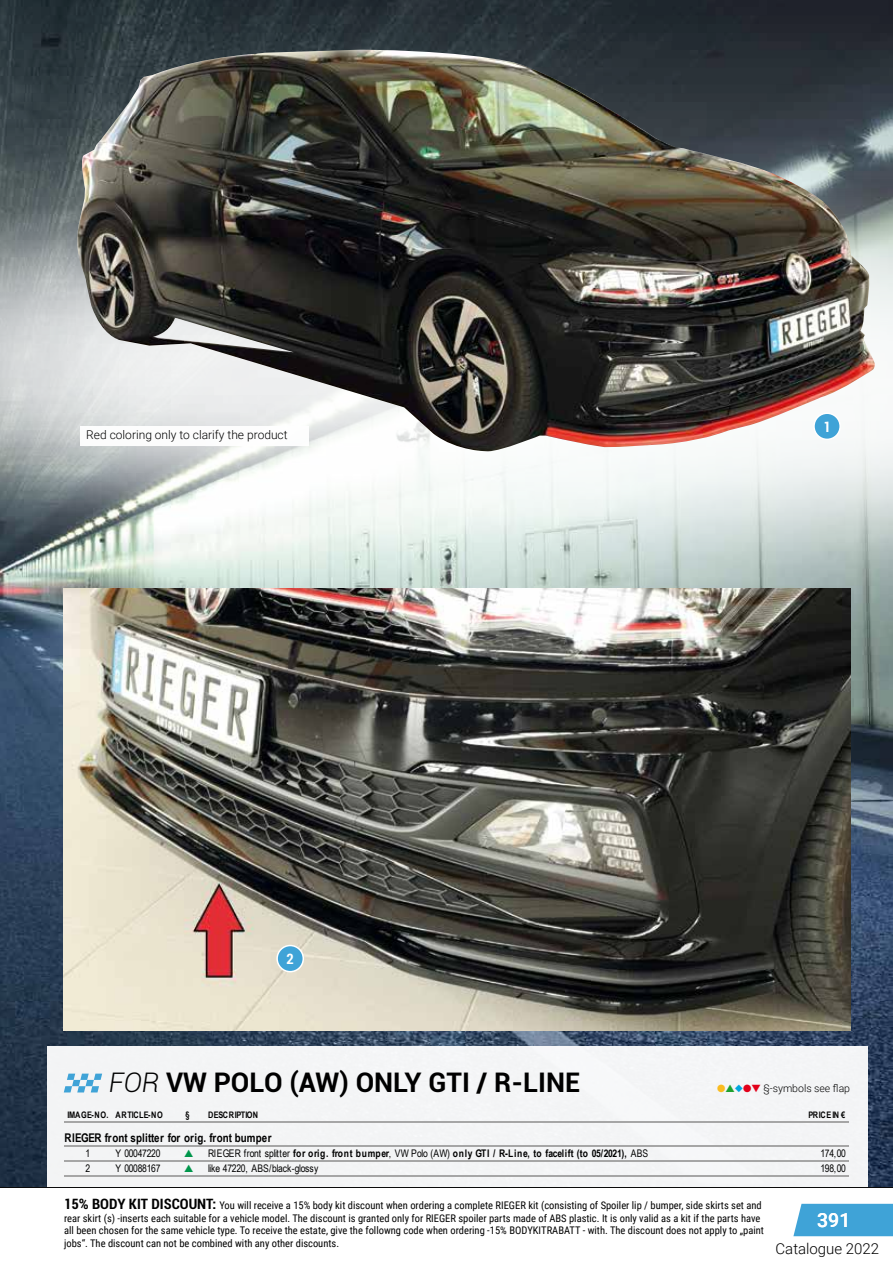
<style>
.page{position:relative;width:893px;height:1263px;background:#fff}
.page>*{position:absolute;margin:0;border:0;box-sizing:border-box;transform-origin:0 0}
.t1{font:700 27px "Roboto";color:#000}
.t2{font:500 19.5px "Roboto";color:#fff}
.t3{font:300 15px "Roboto";color:#000}
.t4{font:700 condensed 15px "Roboto";color:#fff}
.t5{font:700 12px "Arial Narrow";color:#000}
.t6{font:300 12px "Roboto";color:#000}
.t7{font:10.5px/12.6px "Roboto Condensed";color:#000}
.t8{font:10.5px/15px "Arial Narrow";letter-spacing:-.025em;color:#000}
.t9{font:300 10.5px "Roboto";color:#000}
.t10{font:700 9px "Arial Narrow";letter-spacing:.05em;color:#000}
.t11{font:700 9px "Arial Narrow";letter-spacing:-.025em;color:#000}
.t12{font:700 9px "Arial Narrow";color:#000}
.s1{font-weight:300;font-style:italic}
.s2{color:#fabc20}
.s3{color:#1fa12e}
.s4{color:#00a6de}
.s5{color:#e2001a}
.s6{font-weight:700}
.s7{font-family:"Roboto";font-weight:700;font-stretch:condensed;font-size:15px}
</style>
<div class="page">
<hr style="left:0;top:1186px;width:893px;height:2px;background:#000">
<img style="left:0;top:689px;width:893px;height:497px">
<img style="left:0;top:0;width:893px;height:689px">
<div style="left:47px;top:1046px;width:820px;height:140px;background:#f3f5f6"></div>
<svg style="left:64px;top:1073px;width:38px;height:19px"></svg>
<hr style="left:64px;top:1121px;width:785px;height:1px;background:#a6a6a6">
<hr style="left:64px;top:1145px;width:785px;height:1px;background:#a6a6a6">
<hr style="left:64px;top:1160px;width:785px;height:1px;background:#a6a6a6">
<hr style="left:64px;top:1175px;width:785px;height:1px;background:#a6a6a6">
<img style="left:64px;top:588px;width:786px;height:443px">
<img style="left:75px;top:50px;width:802px;height:402px">
<div style="left:277px;top:945px;width:26px;height:27px;background:#3fa3d7;border-radius:50%"></div>
<div style="left:276px;top:945px;width:28px;height:27px;border:2px solid #fff;border-radius:50%"></div>
<div style="left:814px;top:413px;width:26px;height:26px;background:#3fa3d7;border-radius:50%"></div>
<div style="left:813px;top:412px;width:28px;height:28px;border:2px solid #fff;border-radius:50%"></div>
<div style="left:80px;top:426px;width:228px;height:20px;background:#fff"></div>
<div style="left:793px;top:1204px;width:100px;height:32px;background:#3fa3d7"></div>
<p class="t6" style="left:86px;top:427px;width:203px">Red coloring only to clarify the product</p>
<h3 class="t4" style="left:823px;top:417px;width:9px">1</h3>
<h3 class="t4" style="left:286px;top:949px;width:9px">2</h3>
<h1 class="t1" style="left:109px;top:1064px;width:473px"><span class="s1">FOR</span> VW POLO (AW) ONLY GTI / R-LINE</h1>
<p class="t9" style="left:717px;top:1081px;width:134px"><span class="s2">●</span><span class="s3">▲</span><span class="s4">◆</span><span class="s5">●▼</span> §-symbols see flap</p>
<p class="t10" style="left:68px;top:1108px;width:97px">IMAGE-NO. ARTICLE-NO</p>
<p class="t12" style="left:186px;top:1108px;width:6px">§</p>
<p class="t12" style="left:808px;top:1108px;width:38px">PRICE IN €</p>
<p class="t8" style="left:86px;top:1145px;width:6px">1</p>
<p class="t8" style="left:115px;top:1145px;width:47px">Y 00047220</p>
<p class="t8" style="left:820px;top:1145px;width:27px">174,00</p>
<p class="t8" style="left:86px;top:1160px;width:6px">2</p>
<p class="t8" style="left:115px;top:1160px;width:47px">Y 00088167</p>
<p class="t8" style="left:820px;top:1160px;width:27px">198,00</p>
<p class="t11" style="left:208px;top:1108px;width:52px">DESCRIPTION</p>
<p class="t5" style="left:65px;top:1128px;width:208px">RIEGER front splitter for orig. front bumper</p>
<p class="t8" style="left:208px;top:1145px;width:442px">RIEGER front splitter <span class="s6">for orig. front bumper</span>, VW Polo (AW) <span class="s6">only GTI / R-Line, to facelift (to 05/2021),</span> ABS like 47220, ABS/black-glossy</p>
<p class="t7" style="left:64px;top:1198px;width:701px"><span class="s7">15% BODY KIT DISCOUNT:</span> You will receive a 15% body kit discount when ordering a complete RIEGER kit (consisting of Spoiler lip / bumper, side skirts set and rear skirt (s) -inserts each suitable for a vehicle model. The discount is granted only for RIEGER spoiler parts made of ABS plastic. It is only valid as a kit if the parts have all been chosen for the same vehicle type. To receive the estate, give the followng code when ordering -15% BODYKITRABATT - with. The discount does not apply to „paint jobs“. The discount can not be combined with any other discounts.</p>
<h2 class="t2" style="left:817px;top:1206px;width:35px">391</h2>
<h3 class="t3" style="left:775px;top:1238px;width:105px">Catalogue 2022</h3>
</div>
